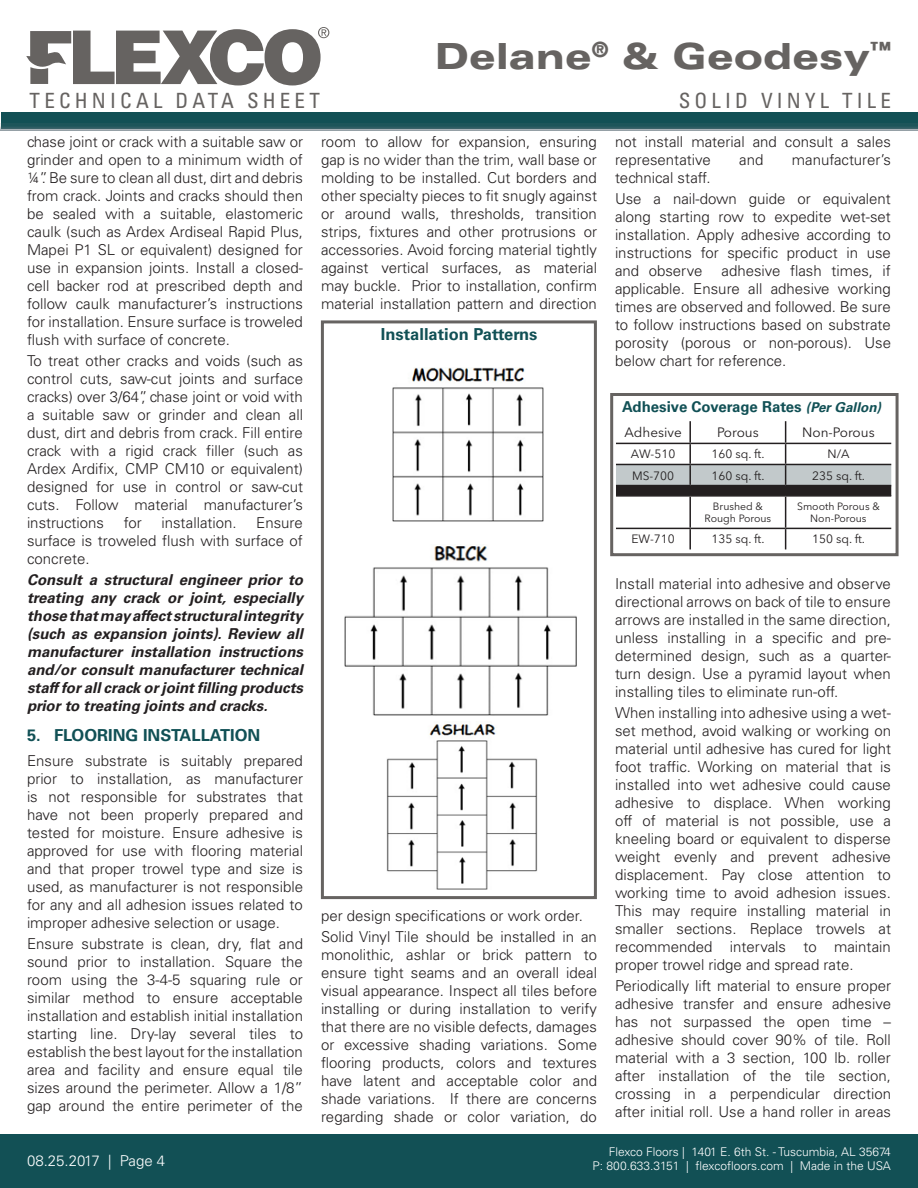
<style>
.page{position:relative;width:918px;height:1188px;background:#fff}
.page>*{position:absolute;margin:0;border:0;box-sizing:border-box;transform-origin:0 0}
.t1{font:900 expanded 36px "Univers";color:#666361}
.t2{font:condensed 21px "Univers";letter-spacing:.2em;color:#666361}
.t3{font:700 16.5px "Univers";color:#115055}
.t4{font:300 15px/18px "Univers";color:#231f20;text-align:justify}
.t5{font:italic 700 15px/18px "Univers";color:#231f20;text-align:justify}
.t6{font:700 15px "Univers";color:#115055}
.t7{font:300 15px "Univers";color:#fff}
.t8{font:13.5px "Avenir Next LT Pro";color:#231f20}
.t9{font:300 12px/14.4px "Univers";color:#fff;text-align:right}
.t10{font:12px "Avenir Next LT Pro";color:#231f20}
.t11{font:10.5px/12.6px "Avenir Next LT Pro";color:#231f20;text-align:center}
.s1{font-style:italic;font-size:13.5px}
</style>
<div class="page">
<svg style="left:26px;top:27px;width:303px;height:58px"></svg>
<div style="left:0;top:1134px;width:918px;height:54px;background:#125055"></div>
<div style="left:1px;top:112px;width:917px;height:17px;background:#125055"></div>
<svg style="left:0;top:123px;width:918px;height:7px;fill:#23585e"></svg>
<div style="left:610px;top:393px;width:289px;height:163px;border:3px solid #666361"></div>
<div style="left:321px;top:320px;width:276px;height:579px;border:3px solid #666361"></div>
<img style="left:392px;top:368px;width:152px;height:154px">
<img style="left:344px;top:546px;width:233px;height:169px">
<img style="left:386px;top:724px;width:152px;height:166px">
<svg style="left:616px;top:421px;width:275px;height:128px"></svg>
<h1 class="t1" style="left:434px;top:35px;width:458px">Delane<sup>®</sup> &amp; Geodesy<sup>™</sup></h1>
<h2 class="t2" style="left:30px;top:87px;width:292px">TECHNICAL DATA SHEET</h2>
<h2 class="t2" style="left:679px;top:87px;width:214px">SOLID VINYL TILE</h2>
<p class="t4" style="left:27px;top:133px;width:278px">chase joint or crack with a suitable saw or grinder and open to a minimum width of ¼”. Be sure to clean all dust, dirt and debris from crack. Joints and cracks should then be sealed with a suitable, elastomeric caulk (such as Ardex Ardiseal Rapid Plus, Mapei P1 SL or equivalent) designed for use in expansion joints. Install a closed&shy;cell backer rod at prescribed depth and follow caulk manufacturer’s instructions for installation. Ensure surface is troweled flush with surface of concrete.</p>
<p class="t4" style="left:27px;top:352px;width:278px">To treat other cracks and voids (such as control cuts, saw-cut joints and surface cracks) over 3/64”, chase joint or void with a suitable saw or grinder and clean all dust, dirt and debris from crack. Fill entire crack with a rigid crack filler (such as Ardex Ardifix, CMP CM10 or equivalent) designed for use in control or saw-cut cuts. Follow material manufacturer’s instructions</p>
<p class="t4" style="left:124px;top:514px;width:20px">for</p>
<p class="t4" style="left:161px;top:514px;width:77px">installation.</p>
<p class="t4" style="left:27px;top:514px;width:277px;text-indent:229px">Ensure surface is troweled flush with surface of concrete.</p>
<p class="t5" style="left:27px;top:571px;width:278px">Consult a structural engineer prior to treating any crack or joint, especially those that may affect structural integrity (such as expansion joints). Review all manufacturer installation instructions and/or consult manufacturer technical staff for all crack or joint filling products prior to treating joints and cracks.</p>
<p class="t3" style="left:27px;top:726px;width:235px">5. FLOORING INSTALLATION</p>
<p class="t4" style="left:27px;top:752px;width:278px">Ensure substrate is suitably prepared prior to installation, as manufacturer is not responsible for substrates that have not been properly prepared and tested for moisture. Ensure adhesive is approved for use with flooring material and that proper trowel type and size is used, as manufacturer is not responsible for any and all adhesion issues related to improper adhesive selection or usage.</p>
<p class="t4" style="left:27px;top:935px;width:278px">Ensure substrate is clean, dry, flat and sound prior to installation. Square the room using the 3-4-5 squaring rule or similar method to ensure acceptable installation and establish initial installation starting line. Dry-lay several tiles to establish the best layout for the installation area and facility and ensure equal tile sizes around the perimeter. Allow a 1/8” gap around the entire perimeter of the</p>
<p class="t4" style="left:321px;top:133px;width:278px">room to allow for expansion, ensuring gap is no wider than the trim, wall base or molding to be installed. Cut borders and other specialty pieces to fit snugly against or around walls, thresholds, transition strips, fixtures and other protrusions or accessories. Avoid forcing material tightly against vertical surfaces, as material may buckle. Prior to installation, confirm material installation pattern and direction</p>
<p class="t3" style="left:381px;top:324px;width:158px">Installation Patterns</p>
<p class="t4" style="left:321px;top:907px;width:263px">per design specifications or work order.</p>
<p class="t4" style="left:321px;top:928px;width:278px">Solid Vinyl Tile should be installed in an monolithic, ashlar or brick pattern to ensure tight seams and an overall ideal visual appearance. Inspect all tiles before installing or during installation to verify that there are no visible defects, damages or excessive shading variations. Some flooring products, colors and textures have latent and acceptable color and shade variations. If there are concerns regarding shade or color variation, do</p>
<p class="t4" style="left:615px;top:133px;width:277px">not install material and consult a sales representative</p>
<p class="t4" style="left:739px;top:151px;width:26px">and</p>
<p class="t4" style="left:792px;top:151px;width:101px">manufacturer’s</p>
<p class="t4" style="left:615px;top:169px;width:97px">technical staff.</p>
<p class="t4" style="left:615px;top:190px;width:277px">Use a nail-down guide or equivalent along starting row to expedite wet-set installation. Apply adhesive according to instructions for specific product in use and observe</p>
<p class="t4" style="left:615px;top:262px;width:278px;text-indent:107px">adhesive flash times, if applicable. Ensure all adhesive working times are observed and followed. Be sure to follow instructions based on substrate porosity (porous or non-porous). Use below chart for reference.</p>
<p class="t6" style="left:622px;top:398px;width:261px">Adhesive Coverage Rates <span class="s1">(Per Gallon)</span></p>
<p class="t8" style="left:624px;top:425px;width:59px">Adhesive</p>
<p class="t8" style="left:717px;top:425px;width:43px">Porous</p>
<p class="t8" style="left:802px;top:425px;width:74px">Non-Porous</p>
<p class="t10" style="left:631px;top:447px;width:46px">AW-510</p>
<p class="t10" style="left:712px;top:447px;width:54px">160 sq. ft.</p>
<p class="t10" style="left:828px;top:447px;width:24px">N/A</p>
<p class="t10" style="left:632px;top:468px;width:44px">MS-700</p>
<p class="t10" style="left:712px;top:468px;width:54px">160 sq. ft.</p>
<p class="t10" style="left:812px;top:468px;width:54px">235 sq. ft.</p>
<p class="t11" style="left:705px;top:500px;width:68px">Brushed &amp;<br>Rough Porous</p>
<p class="t11" style="left:797px;top:500px;width:84px">Smooth Porous &amp;<br>Non-Porous</p>
<p class="t10" style="left:631px;top:532px;width:45px">EW-710</p>
<p class="t10" style="left:712px;top:532px;width:54px">135 sq. ft.</p>
<p class="t10" style="left:812px;top:532px;width:54px">150 sq. ft.</p>
<p class="t4" style="left:615px;top:574px;width:278px">Install material into adhesive and observe directional arrows on back of tile to ensure arrows are installed in the same direction, unless installing in a specific and pre&shy;determined design, such as a quarter&shy;turn design. Use a pyramid layout when installing tiles to eliminate run-off.</p>
<p class="t4" style="left:615px;top:704px;width:278px">When installing into adhesive using a wet&shy;set method, avoid walking or working on material until adhesive has cured for light foot traffic. Working on material that is installed into wet adhesive could cause adhesive to displace. When working off of material is not possible, use a kneeling board or equivalent to disperse weight evenly and prevent adhesive displacement. Pay close attention to working time to avoid adhesion issues.<br>This may require installing material in smaller sections. Replace trowels at recommended intervals to maintain proper trowel ridge and spread rate.</p>
<p class="t4" style="left:615px;top:977px;width:278px">Periodically lift material to ensure proper adhesive transfer and ensure adhesive has not surpassed the open time – adhesive should cover 90% of tile. Roll material with a 3 section, 100 lb. roller after installation of the tile section, crossing in a perpendicular direction after initial roll. Use a hand roller in areas</p>
<p class="t7" style="left:27px;top:1152px;width:140px">08.25.2017 | Page 4</p>
<p class="t9" style="left:593px;top:1144px;width:300px">Flexco Floors | 1401 E. 6th St. - Tuscumbia, AL 35674<br>P: 800.633.3151 | flexcofloors.com | Made in the USA</p>
</div>
